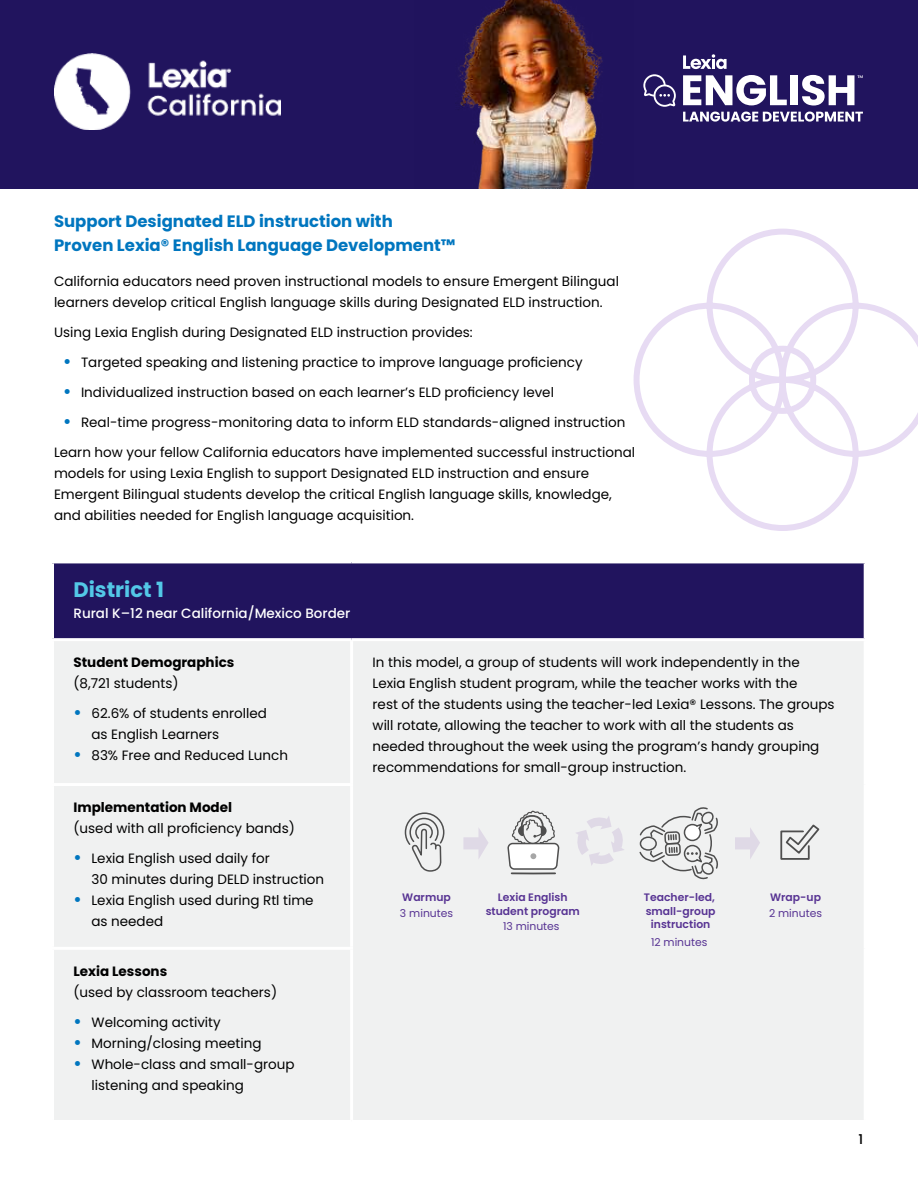
<style>
.page{position:relative;width:918px;height:1188px;background:#fff}
.page>*{position:absolute;margin:0;border:0;box-sizing:border-box;transform-origin:0 0}
.t1{font:700 21px "Poppins";color:#53c8e7}
.t2{font:700 16.5px/24px "Poppins";color:#0076bf}
.t3{font:13.5px/21px "Poppins";color:#000}
.t4{font:700 13.5px "Poppins";color:#000}
.t5{font:500 13.5px "Poppins";color:#fff}
.t6{font:500 13.5px "Poppins";color:#000}
.t7{font:600 10.8px/13.2px "Poppins";color:#573393;text-align:center}
.t8{font:10.8px "Poppins";color:#573393}
.s1{font-weight:700;font-size:16.5px;color:#0076bf}
</style>
<div class="page">
<div style="left:52px;top:562px;width:813px;height:78px;background:#21145e"></div>
<div style="left:54px;top:641px;width:810px;height:479px;background:#f0f1f1"></div>
<hr style="left:51px;top:560px;width:301px;height:3px;background:#fff">
<hr style="left:51px;top:563px;width:3px;height:75px;background:#fff">
<hr style="left:352px;top:560px;width:515px;height:3px;background:#fff">
<hr style="left:864px;top:563px;width:3px;height:75px;background:#fff">
<hr style="left:51px;top:638px;width:301px;height:3px;background:#fff">
<hr style="left:352px;top:638px;width:515px;height:3px;background:#fff">
<hr style="left:350px;top:641px;width:3px;height:142px;background:#fff">
<hr style="left:51px;top:783px;width:302px;height:3px;background:#fff">
<hr style="left:350px;top:786px;width:3px;height:161px;background:#fff">
<hr style="left:51px;top:947px;width:302px;height:3px;background:#fff">
<hr style="left:350px;top:950px;width:3px;height:170px;background:#fff">
<svg style="left:404px;top:799px;width:41px;height:156px"></svg>
<svg style="left:463px;top:827px;width:26px;height:33px"></svg>
<svg style="left:735px;top:827px;width:25px;height:33px"></svg>
<svg style="left:507px;top:811px;width:53px;height:64px"></svg>
<svg style="left:638px;top:807px;width:80px;height:73px"></svg>
<svg style="left:779px;top:823px;width:42px;height:38px"></svg>
<svg style="left:575px;top:816px;width:50px;height:50px"></svg>
<div style="left:0;top:0;width:918px;height:189px;background:#21145e"></div>
<img style="left:54px;top:54px;width:226px;height:76px">
<svg style="left:683px;top:54px;width:44px;height:15px"></svg>
<svg style="left:643px;top:74px;width:33px;height:33px"></svg>
<svg style="left:683px;top:75px;width:104px;height:30px"></svg>
<div style="left:791px;top:75px;width:7px;height:30px;background:#fff"></div>
<svg style="left:802px;top:75px;width:61px;height:31px"></svg>
<svg style="left:683px;top:112px;width:180px;height:10px"></svg>
<img style="left:459px;top:0;width:144px;height:189px">
<svg style="left:633px;top:228px;width:285px;height:303px"></svg>
<p class="t2" style="left:54px;top:211px;width:403px">Support Designated ELD instruction with<br>Proven Lexia® English Language Development™</p>
<p class="t3" style="left:54px;top:271px;width:567px">California educators need proven instructional models to ensure Emergent Bilingual learners develop critical English language skills during Designated ELD instruction.</p>
<p class="t3" style="left:54px;top:322px;width:420px">Using Lexia English during Designated ELD instruction provides:</p>
<p class="t3" style="left:63px;top:352px;width:521px"><span class="s1">•</span> Targeted speaking and listening practice to improve language proficiency</p>
<p class="t3" style="left:63px;top:382px;width:493px"><span class="s1">•</span> Individualized instruction based on each learner’s ELD proficiency level</p>
<p class="t3" style="left:63px;top:412px;width:564px"><span class="s1">•</span> Real-time progress-monitoring data to inform ELD standards-aligned instruction</p>
<p class="t3" style="left:54px;top:442px;width:583px">Learn how your fellow California educators have implemented successful instructional models for using Lexia English to support Designated ELD instruction and ensure Emergent Bilingual students develop the critical English language skills, knowledge, and abilities needed for English language acquisition.</p>
<h1 class="t1" style="left:74px;top:581px;width:92px">District 1</h1>
<p class="t5" style="left:74px;top:606px;width:278px">Rural K–12 near California/Mexico Border</p>
<p class="t4" style="left:74px;top:657px;width:162px">Student Demographics</p>
<p class="t3" style="left:74px;top:673px;width:107px">(8,721 students)</p>
<p class="t3" style="left:92px;top:703px;width:177px;text-indent:-18px"><span class="s1">•</span> 62.6% of students enrolled as English Learners</p>
<p class="t3" style="left:74px;top:745px;width:216px"><span class="s1">•</span> 83% Free and Reduced Lunch</p>
<p class="t4" style="left:73px;top:801px;width:160px">Implementation Model</p>
<p class="t3" style="left:73px;top:818px;width:223px">(used with all proficiency bands)</p>
<p class="t3" style="left:92px;top:848px;width:234px;text-indent:-18px"><span class="s1">•</span> Lexia English used daily for<br>30 minutes during DELD instruction</p>
<p class="t3" style="left:92px;top:890px;width:224px;text-indent:-18px"><span class="s1">•</span> Lexia English used during Rtl time as needed</p>
<p class="t4" style="left:74px;top:965px;width:95px">Lexia Lessons</p>
<p class="t3" style="left:74px;top:982px;width:205px">(used by classroom teachers)</p>
<p class="t3" style="left:74px;top:1012px;width:149px"><span class="s1">•</span> Welcoming activity</p>
<p class="t3" style="left:74px;top:1033px;width:189px"><span class="s1">•</span> Morning/closing meeting</p>
<p class="t3" style="left:92px;top:1054px;width:205px;text-indent:-18px"><span class="s1">•</span> Whole-class and small-group listening and speaking</p>
<p class="t3" style="left:373px;top:652px;width:464px">In this model, a group of students will work independently in the Lexia English student program, while the teacher works with the<br>rest of the students using the teacher-led Lexia® Lessons. The groups will rotate, allowing the teacher to work with all the students as needed throughout the week using the program’s handy grouping recommendations for small-group instruction.</p>
<p class="t7" style="left:402px;top:892px;width:50px">Warmup</p>
<p class="t8" style="left:400px;top:907px;width:55px">3 minutes</p>
<p class="t7" style="left:486px;top:892px;width:96px">Lexia English student program</p>
<p class="t8" style="left:503px;top:920px;width:58px">13 minutes</p>
<p class="t7" style="left:644px;top:892px;width:73px">Teacher-led, small-group instruction</p>
<p class="t8" style="left:651px;top:936px;width:58px">12 minutes</p>
<p class="t7" style="left:770px;top:892px;width:52px">Wrap-up</p>
<p class="t8" style="left:769px;top:907px;width:54px">2 minutes</p>
<p class="t6" style="left:858px;top:1132px;width:6px">1</p>
</div>
